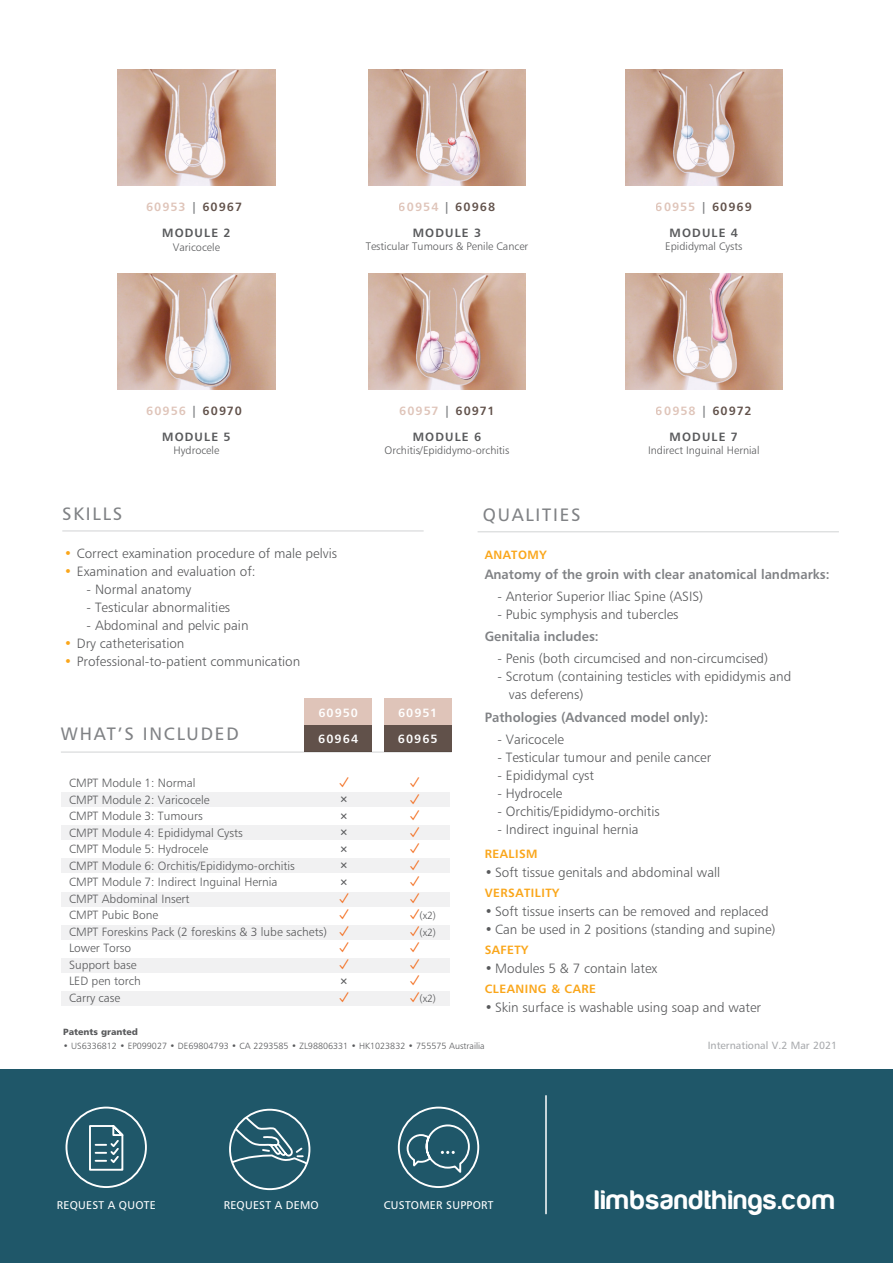
<style>
.page{position:relative;width:893px;height:1263px;background:#fff}
.page>*{position:absolute;margin:0;border:0;box-sizing:border-box;transform-origin:0 0}
.t1{font:27.75px "Harabara";letter-spacing:.05em;color:#fff}
.t2{font:18px "Humanist 777 BT Roman B";letter-spacing:.1em;color:#808285}
.t3{font:16.5px "J Cfg";color:#f36f21}
.t4{font:16.5px "Montserrat Alternates";color:#58595b}
.t5{font:13.5px/18px "Humanist 777 BT Light B";color:#58595b}
.t6{font:13.5px "Humanist 777 BT Bold B";color:#808285;scale:.96 1}
.t7{font:12px "Humanist 777 BT Light B";color:#58595b}
.t8{font:12px "Humanist 777 BT Bold B";letter-spacing:.09em;color:#dfc4b9}
.t9{font:12px "Humanist 777 BT Bold B";letter-spacing:.04em;color:#faa61a}
.t10{font:12px "Humanist 777 BT Bold B";letter-spacing:.095em;color:#58595b}
.t11{font:12px "Humanist 777 BT Bold B";letter-spacing:.09em;color:#fff}
.t12{font:11.25px "Humanist 777 BT Roman B";letter-spacing:.02em;color:#fff}
.t13{font:10.95px "Humanist 777 BT Light B";color:#58595b}
.t14{font:10.5px "Humanist 777 BT Roman B";color:#a7a9ac}
.t15{font:10.5px "Humanist 777 BT Light B";color:#58595b}
.t16{font:9px "Humanist 777 BT Light B";color:#58595b}
.t17{font:9px "Humanist 777 BT Black B";color:#58595b}
.s1{color:#808285}
.s2{color:#61514a}
.s3{color:#faa61a}
.s4{font-family:"J Cfg";font-size:16.5px;color:#f36f21}
</style>
<div class="page">
<div style="left:61px;top:792px;width:389px;height:15px;background:#f1f1f2"></div>
<div style="left:61px;top:825px;width:389px;height:15px;background:#f1f1f2"></div>
<div style="left:61px;top:858px;width:389px;height:15px;background:#f1f1f2"></div>
<div style="left:61px;top:891px;width:389px;height:15px;background:#f1f1f2"></div>
<div style="left:61px;top:925px;width:389px;height:14px;background:#f1f1f2"></div>
<div style="left:61px;top:958px;width:389px;height:15px;background:#f1f1f2"></div>
<div style="left:61px;top:991px;width:389px;height:15px;background:#f1f1f2"></div>
<hr style="left:62px;top:531px;width:362px;height:1px;background:#d1d3d4">
<hr style="left:478px;top:531px;width:361px;height:1px;background:#d1d3d4">
<img style="left:625px;top:69px;width:157px;height:117px">
<img style="left:368px;top:69px;width:158px;height:117px">
<img style="left:368px;top:273px;width:158px;height:116px">
<img style="left:118px;top:69px;width:157px;height:117px">
<img style="left:118px;top:273px;width:157px;height:116px">
<img style="left:625px;top:273px;width:157px;height:116px">
<div style="left:304px;top:698px;width:68px;height:27px;background:#dfc4b9"></div>
<div style="left:304px;top:725px;width:68px;height:27px;background:#61514a"></div>
<div style="left:384px;top:698px;width:68px;height:27px;background:#dfc4b9"></div>
<div style="left:384px;top:725px;width:68px;height:27px;background:#61514a"></div>
<hr style="left:61px;top:752px;width:391px;height:1px;background:#d1d3d4">
<div style="left:0;top:1069px;width:893px;height:194px;background:#1f5769"></div>
<svg style="left:65px;top:1106px;width:415px;height:83px"></svg>
<div style="left:229px;top:1109px;width:81px;height:81px;border:2px solid #fff;border-radius:50%"></div>
<hr style="left:545px;top:1096px;width:2px;height:118px;background:#fff">
<p class="t8" style="left:146px;top:200px;width:98px">60953 <span class="s1">|</span> <span class="s2">60967</span></p>
<p class="t8" style="left:399px;top:200px;width:98px">60954 <span class="s1">|</span> <span class="s2">60968</span></p>
<p class="t8" style="left:656px;top:200px;width:97px">60955 <span class="s1">|</span> <span class="s2">60969</span></p>
<p class="t10" style="left:162px;top:225px;width:70px">MODULE 2</p>
<p class="t13" style="left:173px;top:240px;width:49px">Varicocele</p>
<p class="t10" style="left:413px;top:225px;width:70px">MODULE 3</p>
<p class="t13" style="left:366px;top:239px;width:164px">Testicular Tumours &amp; Penile Cancer</p>
<p class="t10" style="left:670px;top:225px;width:70px">MODULE 4</p>
<p class="t13" style="left:665px;top:239px;width:79px">Epididymal Cysts</p>
<p class="t8" style="left:146px;top:403px;width:97px">60956 <span class="s1">|</span> <span class="s2">60970</span></p>
<p class="t8" style="left:399px;top:403px;width:97px">60957 <span class="s1">|</span> <span class="s2">60971</span></p>
<p class="t8" style="left:656px;top:403px;width:97px">60958 <span class="s1">|</span> <span class="s2">60972</span></p>
<p class="t10" style="left:162px;top:429px;width:70px">MODULE 5</p>
<p class="t13" style="left:174px;top:444px;width:47px">Hydrocele</p>
<p class="t10" style="left:413px;top:429px;width:70px">MODULE 6</p>
<p class="t13" style="left:385px;top:444px;width:126px">Orchitis/Epididymo-orchitis</p>
<p class="t10" style="left:670px;top:429px;width:70px">MODULE 7</p>
<p class="t13" style="left:648px;top:444px;width:113px">Indirect Inguinal Hernial</p>
<h2 class="t2" style="left:62px;top:502px;width:62px">SKILLS</h2>
<h2 class="t2" style="left:483px;top:503px;width:99px">QUALITIES</h2>
<p class="t5" style="left:64px;top:544px;width:274px"><span class="s3">•</span> Correct examination procedure of male pelvis</p>
<p class="t5" style="left:64px;top:562px;width:193px"><span class="s3">•</span> Examination and evaluation of:</p>
<p class="t5" style="left:87px;top:580px;width:106px">- Normal anatomy</p>
<p class="t5" style="left:87px;top:598px;width:145px">- Testicular abnormalities</p>
<p class="t5" style="left:87px;top:616px;width:163px">- Abdominal and pelvic pain</p>
<p class="t5" style="left:64px;top:634px;width:122px"><span class="s3">•</span> Dry catheterisation</p>
<p class="t5" style="left:64px;top:652px;width:238px"><span class="s3">•</span> Professional-to-patient communication</p>
<p class="t11" style="left:318px;top:705px;width:41px">60950</p>
<p class="t11" style="left:318px;top:731px;width:42px">60964</p>
<p class="t11" style="left:398px;top:705px;width:41px">60951</p>
<p class="t11" style="left:398px;top:731px;width:41px">60965</p>
<h2 class="t2" style="left:61px;top:723px;width:179px">WHAT’S INCLUDED</h2>
<p class="t7" style="left:69px;top:776px;width:128px">CMPT Module 1: Normal</p>
<p class="t3" style="left:339px;top:774px;width:11px">✓</p>
<p class="t3" style="left:410px;top:774px;width:11px">✓</p>
<p class="t7" style="left:69px;top:792px;width:142px">CMPT Module 2: Varicocele</p>
<p class="t4" style="left:339px;top:788px;width:11px">×</p>
<p class="t3" style="left:410px;top:790px;width:11px">✓</p>
<p class="t7" style="left:69px;top:809px;width:135px">CMPT Module 3: Tumours</p>
<p class="t4" style="left:339px;top:805px;width:11px">×</p>
<p class="t3" style="left:410px;top:807px;width:11px">✓</p>
<p class="t7" style="left:69px;top:825px;width:175px">CMPT Module 4: Epididymal Cysts</p>
<p class="t4" style="left:339px;top:821px;width:11px">×</p>
<p class="t3" style="left:410px;top:823px;width:11px">✓</p>
<p class="t7" style="left:69px;top:842px;width:141px">CMPT Module 5: Hydrocele</p>
<p class="t4" style="left:339px;top:838px;width:11px">×</p>
<p class="t3" style="left:410px;top:840px;width:11px">✓</p>
<p class="t7" style="left:69px;top:858px;width:227px">CMPT Module 6: Orchitis/Epididymo-orchitis</p>
<p class="t4" style="left:339px;top:854px;width:11px">×</p>
<p class="t3" style="left:410px;top:856px;width:11px">✓</p>
<p class="t7" style="left:69px;top:875px;width:210px">CMPT Module 7: Indirect Inguinal Hernia</p>
<p class="t4" style="left:339px;top:871px;width:11px">×</p>
<p class="t3" style="left:410px;top:873px;width:11px">✓</p>
<p class="t7" style="left:69px;top:891px;width:122px">CMPT Abdominal Insert</p>
<p class="t3" style="left:339px;top:889px;width:11px">✓</p>
<p class="t3" style="left:410px;top:889px;width:11px">✓</p>
<p class="t7" style="left:69px;top:908px;width:91px">CMPT Pubic Bone</p>
<p class="t3" style="left:339px;top:906px;width:11px">✓</p>
<p class="t15" style="left:410px;top:909px;width:28px"><span class="s4">✓</span>(x2)</p>
<p class="t7" style="left:69px;top:924px;width:281px">CMPT Foreskins Pack (2 foreskins &amp; 3 lube sachets) <span class="s4">✓</span></p>
<p class="t15" style="left:410px;top:926px;width:28px"><span class="s4">✓</span>(x2)</p>
<p class="t7" style="left:69px;top:941px;width:64px">Lower Torso</p>
<p class="t3" style="left:339px;top:939px;width:11px">✓</p>
<p class="t3" style="left:410px;top:939px;width:11px">✓</p>
<p class="t7" style="left:69px;top:957px;width:69px">Support base</p>
<p class="t3" style="left:339px;top:955px;width:11px">✓</p>
<p class="t3" style="left:410px;top:955px;width:11px">✓</p>
<p class="t7" style="left:69px;top:974px;width:73px">LED pen torch</p>
<p class="t4" style="left:339px;top:970px;width:11px">×</p>
<p class="t3" style="left:410px;top:972px;width:11px">✓</p>
<p class="t7" style="left:69px;top:990px;width:53px">Carry case</p>
<p class="t3" style="left:339px;top:988px;width:11px">✓</p>
<p class="t15" style="left:410px;top:992px;width:28px"><span class="s4">✓</span>(x2)</p>
<p class="t9" style="left:485px;top:547px;width:63px">ANATOMY</p>
<p class="t6" style="left:485px;top:565px;width:361px">Anatomy of the groin with clear anatomical landmarks:</p>
<p class="t5" style="left:497px;top:587px;width:207px">- Anterior Superior Iliac Spine (ASIS)</p>
<p class="t5" style="left:497px;top:605px;width:183px">- Pubic symphysis and tubercles</p>
<p class="t6" style="left:485px;top:628px;width:120px">Genitalia includes:</p>
<p class="t5" style="left:497px;top:650px;width:272px">- Penis (both circumcised and non-circumcised)</p>
<p class="t5" style="left:509px;top:668px;width:284px;text-indent:-11px">- Scrotum (containing testicles with epididymis and vas deferens)</p>
<p class="t6" style="left:485px;top:708px;width:235px">Pathologies (Advanced model only):</p>
<p class="t5" style="left:497px;top:730px;width:68px">- Varicocele</p>
<p class="t5" style="left:497px;top:748px;width:215px">- Testicular tumour and penile cancer</p>
<p class="t5" style="left:497px;top:766px;width:98px">- Epididymal cyst</p>
<p class="t5" style="left:497px;top:784px;width:66px">- Hydrocele</p>
<p class="t5" style="left:497px;top:802px;width:164px">- Orchitis/Epididymo-orchitis</p>
<p class="t5" style="left:497px;top:820px;width:143px">- Indirect inguinal hernia</p>
<p class="t9" style="left:485px;top:846px;width:54px">REALISM</p>
<p class="t5" style="left:485px;top:863px;width:237px">• Soft tissue genitals and abdominal wall</p>
<p class="t9" style="left:485px;top:885px;width:76px">VERSATILITY</p>
<p class="t5" style="left:485px;top:902px;width:285px">• Soft tissue inserts can be removed and replaced</p>
<p class="t5" style="left:485px;top:920px;width:292px">• Can be used in 2 positions (standing and supine)</p>
<p class="t9" style="left:485px;top:942px;width:45px">SAFETY</p>
<p class="t5" style="left:485px;top:959px;width:174px">• Modules 5 &amp; 7 contain latex</p>
<p class="t9" style="left:485px;top:981px;width:113px">CLEANING &amp; CARE</p>
<p class="t5" style="left:485px;top:998px;width:278px">• Skin surface is washable using soap and water</p>
<p class="t17" style="left:63px;top:1026px;width:76px">Patents granted</p>
<p class="t16" style="left:63px;top:1040px;width:423px">• US6336812 • EP099027 • DE69804793 • CA 2293585 • ZL98806331 • HK1023832 • 755575 Austrailia</p>
<p class="t14" style="left:708px;top:1039px;width:131px">International V.2 Mar 2021</p>
<p class="t12" style="left:57px;top:1198px;width:101px">REQUEST A QUOTE</p>
<p class="t12" style="left:224px;top:1198px;width:97px">REQUEST A DEMO</p>
<p class="t12" style="left:384px;top:1198px;width:111px">CUSTOMER SUPPORT</p>
<h1 class="t1" style="left:595px;top:1185px;width:241px">limbsandthings.com</h1>
</div>
